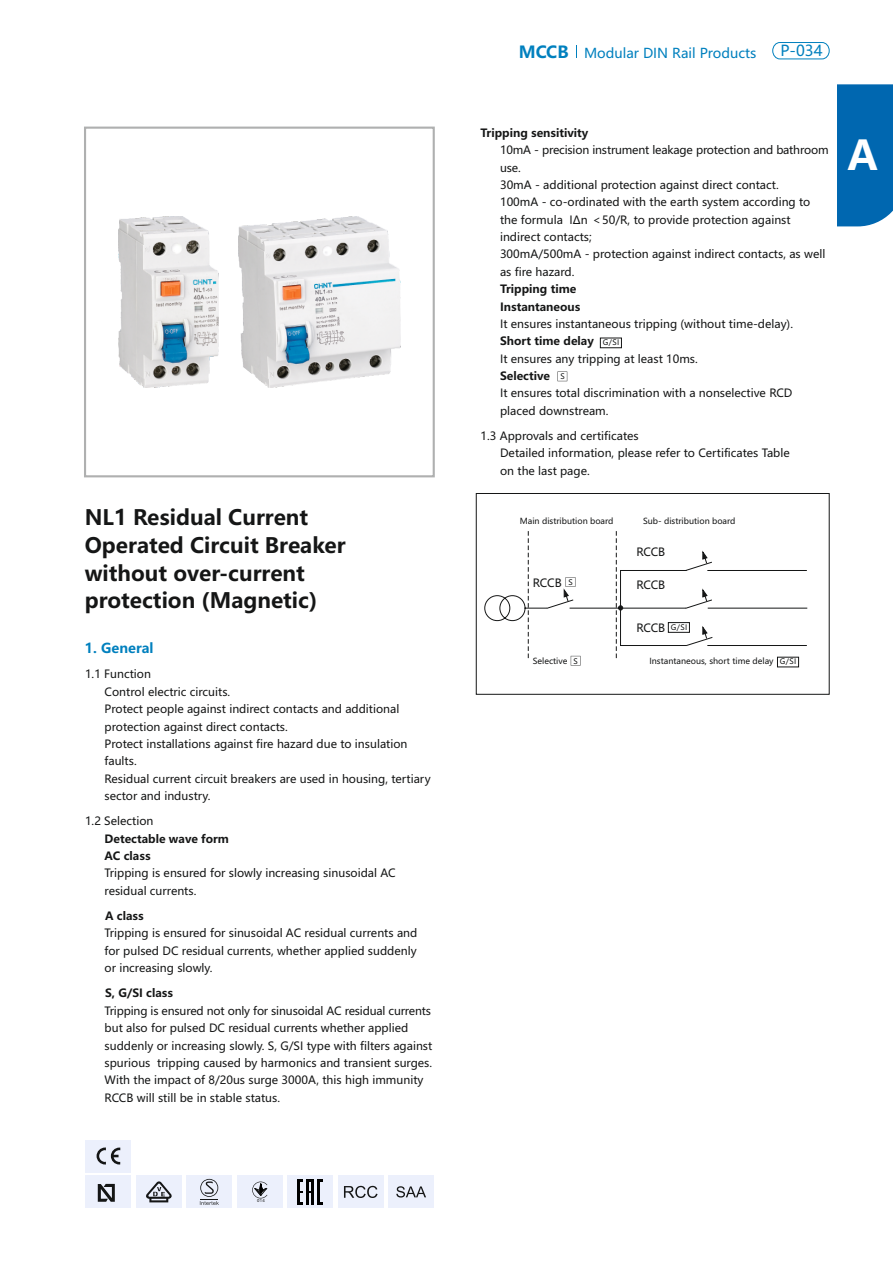
<style>
.page{position:relative;width:893px;height:1263px;background:#fff}
.page>*{position:absolute;margin:0;border:0;box-sizing:border-box;transform-origin:0 0}
.t1{font:700 40.5px "Microsoft Ya Hei";color:#fff}
.t2{font:700 21px/27.8px "Microsoft Ya Hei";color:#151616}
.t3{font:700 16.5px "Microsoft Ya Hei";color:#0080be}
.t4{font:15px "Microsoft Ya Hei";color:#0080be}
.t5{font:13.5px "Microsoft Ya Hei";color:#0080be}
.t6{font:700 13.5px "Microsoft Ya Hei";color:#0080be}
.t7{font:11.25px/17.4px "Microsoft Ya Hei";color:#151616}
.t8{font:700 11.25px/17.4px "Microsoft Ya Hei";color:#151616}
.t9{font:8.25px "Microsoft Ya Hei";color:#151616}
.t10{font:7.5px "Microsoft Ya Hei";color:#151616}
.t11{font:4.05px "Microsoft Ya Hei";color:#151616}
</style>
<div class="page">
<div style="left:85px;top:1176px;width:46px;height:32px;background:#ecf0fc"></div>
<div style="left:136px;top:1176px;width:46px;height:32px;background:#ecf0fc"></div>
<div style="left:287px;top:1176px;width:46px;height:32px;background:#ecf0fc"></div>
<div style="left:338px;top:1176px;width:46px;height:32px;background:#ecf0fc"></div>
<div style="left:388px;top:1176px;width:46px;height:32px;background:#ecf0fc"></div>
<img style="left:239px;top:217px;width:162px;height:170px">
<img style="left:118px;top:217px;width:100px;height:170px">
<div style="left:837px;top:84px;width:56px;height:142px;background:#0067b0"></div>
<div style="left:772px;top:42px;width:57px;height:17px;border:1px solid #0080be;border-radius:8px"></div>
<svg style="left:576px;top:45px;width:1px;height:13px"></svg>
<div style="left:84px;top:127px;width:351px;height:350px;border:2px solid #afb0b0"></div>
<svg style="left:557px;top:371px;width:10px;height:10px"></svg>
<div style="left:600px;top:338px;width:22px;height:10px;border:1px solid #151616"></div>
<div style="left:777px;top:657px;width:22px;height:10px;border:1px solid #151616"></div>
<div style="left:476px;top:493px;width:354px;height:202px;border:1px solid #151616"></div>
<hr style="left:708px;top:570px;width:98px;height:1px;background:#151616">
<hr style="left:708px;top:608px;width:99px;height:1px;background:#151616">
<hr style="left:708px;top:645px;width:98px;height:1px;background:#151616">
<svg style="left:484px;top:532px;width:228px;height:134px"></svg>
<div style="left:186px;top:1176px;width:46px;height:32px;background:#ecf0fc"></div>
<svg style="left:344px;top:1186px;width:34px;height:12px"></svg>
<div style="left:237px;top:1176px;width:46px;height:32px;background:#ecf0fc"></div>
<div style="left:85px;top:1140px;width:46px;height:32px;background:#ecf0fc"></div>
<svg style="left:97px;top:1147px;width:23px;height:17px"></svg>
<svg style="left:146px;top:1181px;width:26px;height:21px"></svg>
<img style="left:298px;top:1179px;width:25px;height:25px">
<svg style="left:252px;top:1181px;width:16px;height:17px"></svg>
<svg style="left:200px;top:1179px;width:19px;height:26px"></svg>
<svg style="left:98px;top:1184px;width:17px;height:18px"></svg>
<svg style="left:396px;top:1186px;width:30px;height:11px"></svg>
<h2 class="t2" style="left:85px;top:505px;width:263px">NL1 Residual Current<br>Operated Circuit Breaker without over-current protection (Magnetic)</h2>
<p class="t6" style="left:85px;top:642px;width:70px">1. General</p>
<p class="t7" style="left:105px;top:667px;width:328px;text-indent:-20px">1.1 Function<br>Control electric circuits.<br>Protect people against indirect contacts and additional protection against direct contacts.<br>Protect installations against fire hazard due to insulation faults.<br>Residual current circuit breakers are used in housing, tertiary sector and industry.</p>
<p class="t7" style="left:85px;top:813px;width:70px">1.2 Selection</p>
<p class="t8" style="left:105px;top:831px;width:126px">Detectable wave form<br>AC class</p>
<p class="t7" style="left:105px;top:866px;width:293px">Tripping is ensured for slowly increasing sinusoidal AC residual currents.</p>
<p class="t8" style="left:105px;top:908px;width:40px">A class</p>
<p class="t7" style="left:105px;top:926px;width:314px;text-align:justify">Tripping is ensured for sinusoidal AC residual currents and for pulsed DC residual currents, whether applied suddenly or increasing slowly.</p>
<p class="t8" style="left:105px;top:985px;width:69px">S, G/SI class</p>
<p class="t7" style="left:105px;top:1003px;width:329px">Tripping is ensured not only for sinusoidal AC residual currents but also for pulsed DC residual currents whether applied suddenly or increasing slowly. S, G/SI type with filters against spurious tripping caused by harmonics and transient surges.<br>With the impact of 8/20us surge 3000A, this high immunity RCCB will still be in stable status.</p>
<p class="t11" style="left:257px;top:1199px;width:9px">014</p>
<h3 class="t3" style="left:519px;top:44px;width:51px">MCCB</h3>
<p class="t5" style="left:584px;top:47px;width:174px">Modular DIN Rail Products</p>
<h3 class="t4" style="left:780px;top:44px;width:44px">P-034</h3>
<p class="t8" style="left:480px;top:125px;width:109px">Tripping sensitivity</p>
<p class="t7" style="left:500px;top:142px;width:330px">10mA - precision instrument leakage protection and bathroom use.<br>30mA - additional protection against direct contact.<br>100mA - co-ordinated with the earth system according to the formula IΔn ＜50/R, to provide protection against indirect contacts;<br>300mA/500mA - protection against indirect contacts, as well as fire hazard.</p>
<p class="t8" style="left:500px;top:281px;width:82px">Tripping time<br>Instantaneous</p>
<p class="t7" style="left:500px;top:316px;width:295px">It ensures instantaneous tripping (without time-delay).</p>
<p class="t8" style="left:500px;top:333px;width:95px">Short time delay</p>
<p class="t7" style="left:500px;top:351px;width:199px">It ensures any tripping at least 10ms.</p>
<p class="t8" style="left:500px;top:368px;width:51px">Selective</p>
<p class="t7" style="left:500px;top:386px;width:294px">It ensures total discrimination with a nonselective RCD placed downstream.</p>
<p class="t7" style="left:500px;top:428px;width:291px;text-indent:-20px">1.3 Approvals and certificates<br>Detailed information, please refer to Certificates Table on the last page.</p>
<p class="t10" style="left:603px;top:339px;width:18px">G/SI</p>
<p class="t10" style="left:560px;top:373px;width:6px">S</p>
<p class="t9" style="left:520px;top:517px;width:95px">Main distribution board</p>
<p class="t9" style="left:643px;top:517px;width:94px">Sub- distribution board</p>
<p class="t7" style="left:533px;top:575px;width:30px">RCCB</p>
<p class="t10" style="left:568px;top:579px;width:6px">S</p>
<p class="t7" style="left:636px;top:545px;width:30px">RCCB</p>
<p class="t7" style="left:636px;top:577px;width:30px">RCCB</p>
<p class="t7" style="left:636px;top:620px;width:30px">RCCB</p>
<p class="t10" style="left:671px;top:624px;width:18px">G/SI</p>
<p class="t10" style="left:574px;top:657px;width:6px">S</p>
<p class="t9" style="left:533px;top:658px;width:36px">Selective</p>
<p class="t9" style="left:649px;top:658px;width:126px">Instantaneous, short time delay</p>
<p class="t10" style="left:780px;top:658px;width:18px">G/SI</p>
<h1 class="t1" style="left:847px;top:137px;width:32px">A</h1>
</div>
